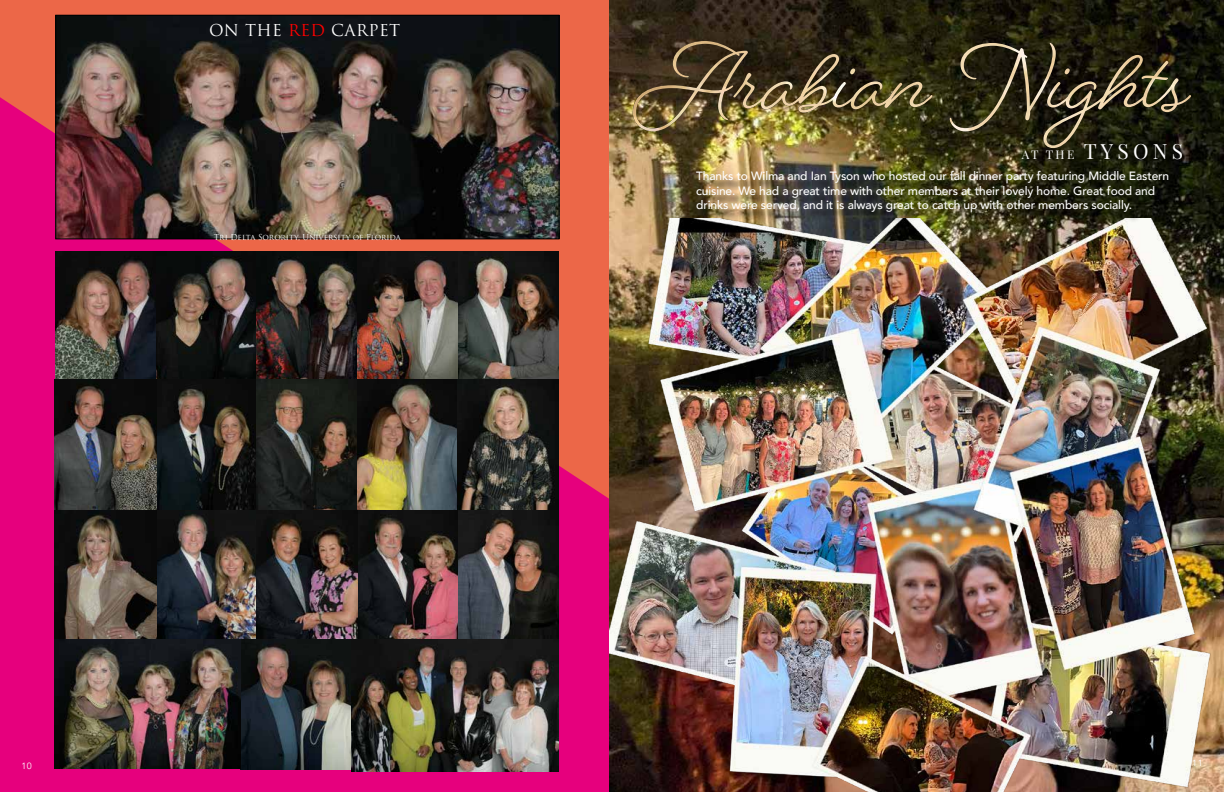
<style>
.page{position:relative;width:1224px;height:792px;background:#fff}
.page>*{position:absolute;margin:0;border:0;box-sizing:border-box;transform-origin:0 0}
.t1{font:21px "Playfair Display";letter-spacing:.2em;color:#fff}
.t2{font:16px "Trajan Pro";letter-spacing:.025em;color:#fff}
.t3{font:500 12px/14.4px "Avenir";letter-spacing:-.01em;color:#fff}
.t4{font:9px "Avenir";color:#fff}
.t5{font:8px "Trajan Pro";letter-spacing:-.01em;color:#fff}
.s1{color:#f00}
.s2{font-size:12px}
</style>
<div class="page">
<div style="left:0;top:0;width:610px;height:97px;background:#ec6748"></div>
<svg style="left:0;top:157px;width:610px;height:635px;background:#e2186e"></svg>
<img style="left:610px;top:0;width:614px;height:219px">
<img style="left:610px;top:219px;width:614px;height:573px">
<div style="left:699px;top:173px;width:482px;height:52px;background:#000;opacity:.75"></div>
<img style="left:633px;top:41px;width:558px;height:107px">
<img style="left:633px;top:41px;width:423px;height:90px">
<div style="left:1023px;top:145px;width:169px;height:23px;background:#000;opacity:.75"></div>
<img style="left:55px;top:251px;width:503px;height:128px">
<img style="left:57px;top:17px;width:501px;height:220px">
<div style="left:55px;top:15px;width:505px;height:224px;border:1px solid #000"></div>
<img style="left:55px;top:509px;width:204px;height:131px">
<img style="left:257px;top:510px;width:301px;height:130px">
<img style="left:55px;top:379px;width:503px;height:130px">
<img style="left:55px;top:640px;width:503px;height:131px">
<h2 class="t2" style="left:209px;top:20px;width:192px">ON THE <span class="s1">RED</span> CARPET</h2>
<p class="t5" style="left:214px;top:232px;width:188px">Tri Delta Sorority, University of Florida</p>
<h1 class="t1" style="left:1022px;top:138px;width:163px"><span class="s2">AT THE</span> TYSONS</h1>
<p class="t3" style="left:696px;top:168px;width:475px">Thanks to Wilma and Ian Tyson who hosted our fall dinner party featuring Middle Eastern cuisine. We had a great time with other members at their lovely home. Great food and drinks were served, and it is always great to catch up with other members socially.</p>
<p class="t4" style="left:21px;top:760px;width:12px">10</p>
<p class="t4" style="left:1192px;top:757px;width:12px">11</p>
</div>
